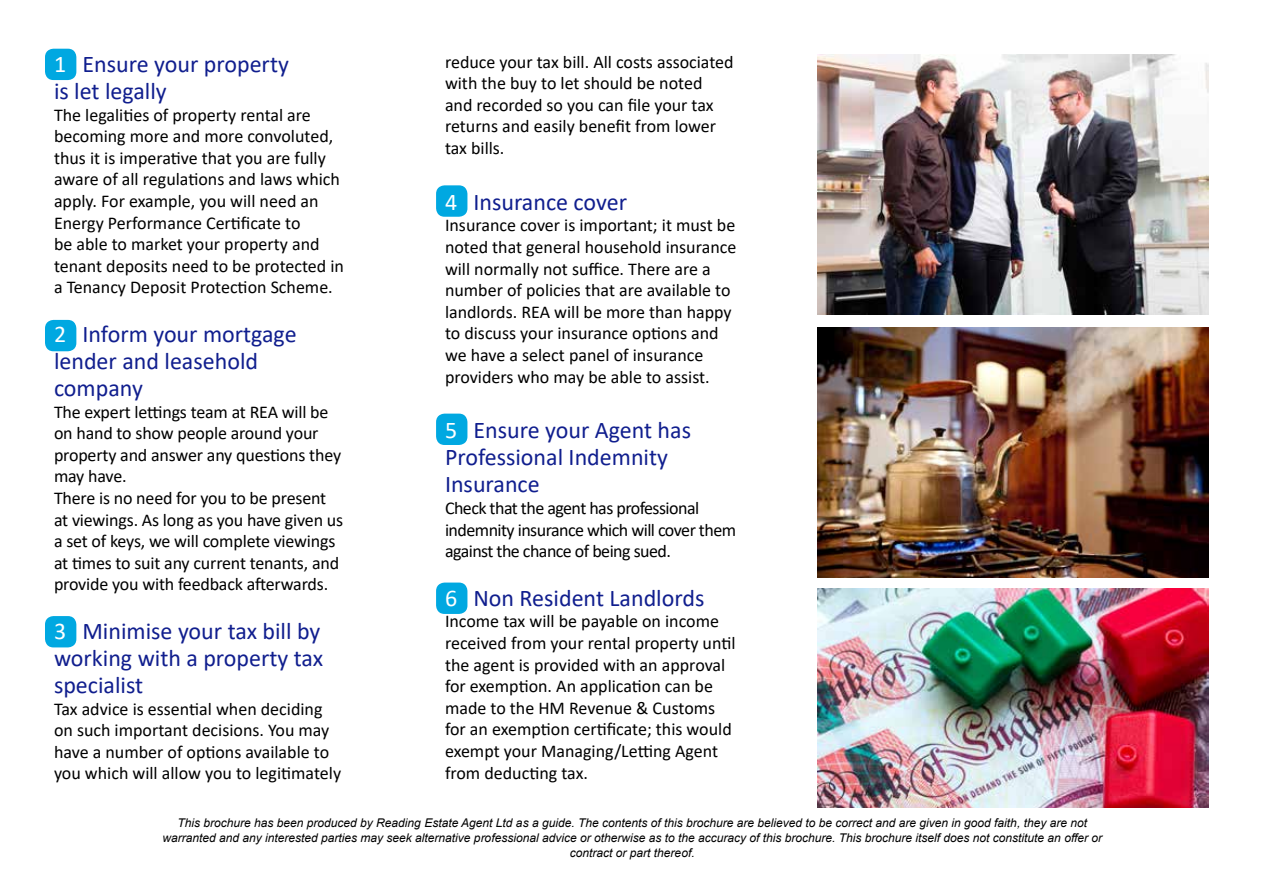
<style>
.page{position:relative;width:1263px;height:893px;background:#fff}
.page>*{position:absolute;margin:0;border:0;box-sizing:border-box;transform-origin:0 0}
.t1{font:24px/27px "Calibri";color:#101e8e}
.t2{font:18px/21.6px "Calibri";color:#000}
.t3{font:18px/21.6px "Calibri";letter-spacing:-.03em;color:#000}
.t4{font:italic 12px/15px "Arial";color:#000;text-align:center}
.s1{color:#fff}
</style>
<div class="page">
<div style="left:45px;top:49px;width:31px;height:31px;background:#00a8e1;border-radius:9px"></div>
<div style="left:45px;top:320px;width:31px;height:31px;background:#00a8e1;border-radius:9px"></div>
<div style="left:45px;top:616px;width:31px;height:31px;background:#00a8e1;border-radius:9px"></div>
<div style="left:436px;top:185px;width:31px;height:32px;background:#00a8e1;border-radius:9px"></div>
<div style="left:436px;top:414px;width:31px;height:31px;background:#00a8e1;border-radius:9px"></div>
<div style="left:436px;top:583px;width:31px;height:31px;background:#00a8e1;border-radius:9px"></div>
<img style="left:818px;top:54px;width:391px;height:261px">
<img style="left:818px;top:327px;width:391px;height:251px">
<img style="left:818px;top:588px;width:391px;height:220px">
<p class="t2" style="left:445px;top:50px;width:290px">reduce your tax bill. All costs associated with the buy to let should be noted and recorded so you can file your tax returns and easily benefit from lower tax bills.</p>
<h1 class="t1" style="left:54px;top:50px;width:236px"><span class="s1">1</span> Ensure your property is let legally</h1>
<p class="t2" style="left:54px;top:103px;width:291px">The legalities of property rental are becoming more and more convoluted, thus it is imperative that you are fully aware of all regulations and laws which apply. For example, you will need an Energy Performance Certificate to<br>be able to market your property and tenant deposits need to be protected in a Tenancy Deposit Protection Scheme.</p>
<h1 class="t1" style="left:54px;top:320px;width:244px"><span class="s1">2</span> Inform your mortgage lender and leasehold company</h1>
<p class="t2" style="left:54px;top:400px;width:291px">The expert lettings team at REA will be on hand to show people around your property and answer any questions they may have.<br>There is no need for you to be present at viewings. As long as you have given us a set of keys, we will complete viewings at times to suit any current tenants, and provide you with feedback afterwards.</p>
<h1 class="t1" style="left:54px;top:617px;width:271px;text-align:justify"><span class="s1">3</span> Minimise your tax bill by working with a property tax specialist</h1>
<p class="t2" style="left:54px;top:697px;width:289px">Tax advice is essential when deciding on such important decisions. You may have a number of options available to you which will allow you to legitimately</p>
<h1 class="t1" style="left:445px;top:188px;width:184px"><span class="s1">4</span> Insurance cover</h1>
<p class="t2" style="left:445px;top:214px;width:293px">Insurance cover is important; it must be noted that general household insurance will normally not suffice. There are a number of policies that are available to landlords. REA will be more than happy to discuss your insurance options and we have a select panel of insurance providers who may be able to assist.</p>
<h1 class="t1" style="left:445px;top:416px;width:248px"><span class="s1">5</span> Ensure your Agent has<br>Professional Indemnity<br>Insurance</h1>
<p class="t3" style="left:445px;top:497px;width:293px">Check that the agent has professional indemnity insurance which will cover them against the chance of being sued.</p>
<h1 class="t1" style="left:445px;top:584px;width:261px"><span class="s1">6</span> Non Resident Landlords</h1>
<p class="t2" style="left:445px;top:610px;width:292px">Income tax will be payable on income received from your rental property until the agent is provided with an approval for exemption. An application can be made to the HM Revenue &amp; Customs for an exemption certificate; this would exempt your Managing/Letting Agent from deducting tax.</p>
<p class="t4" style="left:162px;top:816px;width:941px">This brochure has been produced by Reading Estate Agent Ltd as a guide. The contents of this brochure are believed to be correct and are given in good faith, they are not warranted and any interested parties may seek alternative professional advice or otherwise as to the accuracy of this brochure. This brochure itself does not constitute an offer or contract or part thereof.</p>
</div>
